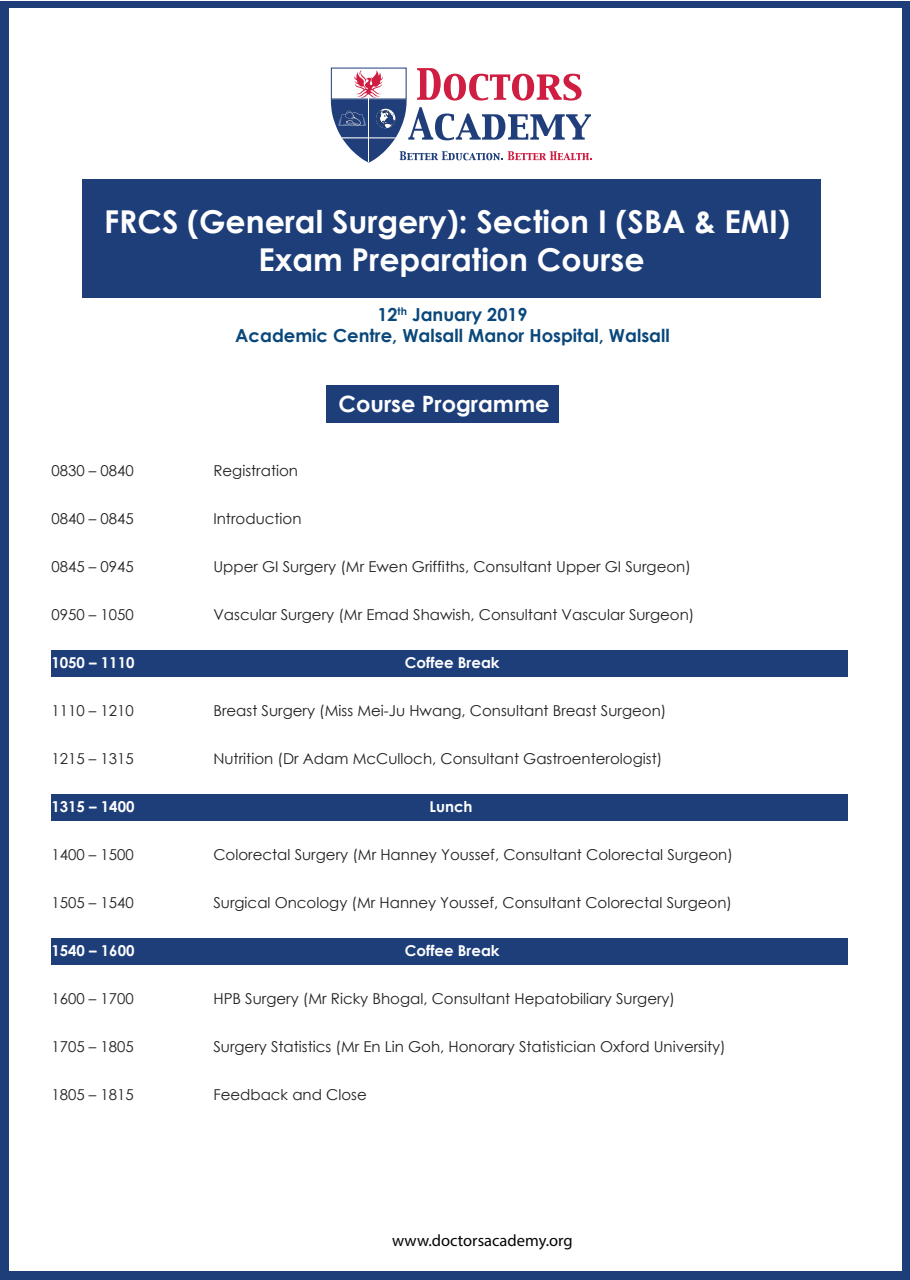
<style>
.page{position:relative;width:910px;height:1280px;background:#fff}
.page>*{position:absolute;margin:0;border:0;box-sizing:border-box;transform-origin:0 0}
.t1{font:700 31.5px/37.8px "Century Gothic";color:#fff;text-align:center}
.t2{font:700 22.5px "Century Gothic";color:#fff}
.t3{font:700 18px/21.6px "Century Gothic";color:#0a487b;text-align:center}
.t4{font:16.5px "Myriad Pro";color:#050504}
.t5{font:15px "Century Gothic";color:#231f20}
.t6{font:700 15px "Century Gothic";color:#fff}
</style>
<div class="page">
<div style="left:0;top:1px;width:910px;height:1279px;background:#1e3e7a"></div>
<div style="left:9px;top:9px;width:892px;height:1262px;background:#fff"></div>
<div style="left:82px;top:180px;width:738px;height:118px;background:#1e3e7a"></div>
<div style="left:327px;top:385px;width:232px;height:38px;background:#1e3e7a"></div>
<svg style="left:331px;top:68px;width:261px;height:94px"></svg>
<div style="left:51px;top:651px;width:797px;height:26px;background:#1e3e7a"></div>
<div style="left:51px;top:795px;width:797px;height:26px;background:#1e3e7a"></div>
<div style="left:51px;top:939px;width:797px;height:26px;background:#1e3e7a"></div>
<h1 class="t1" style="left:104px;top:201px;width:688px">FRCS (General Surgery): Section I (SBA &amp; EMI)<br>Exam Preparation Course</h1>
<p class="t3" style="left:235px;top:302px;width:436px">12<sup>th</sup> January 2019<br>Academic Centre, Walsall Manor Hospital, Walsall</p>
<h2 class="t2" style="left:339px;top:387px;width:213px">Course Programme</h2>
<p class="t5" style="left:51px;top:460px;width:84px">0830 – 0840</p>
<p class="t5" style="left:213px;top:460px;width:86px">Registration</p>
<p class="t5" style="left:51px;top:508px;width:84px">0840 – 0845</p>
<p class="t5" style="left:213px;top:508px;width:90px">Introduction</p>
<p class="t5" style="left:51px;top:556px;width:84px">0845 – 0945</p>
<p class="t5" style="left:213px;top:556px;width:479px">Upper GI Surgery (Mr Ewen Griffiths, Consultant Upper GI Surgeon)</p>
<p class="t5" style="left:51px;top:604px;width:84px">0950 – 1050</p>
<p class="t5" style="left:213px;top:604px;width:483px">Vascular Surgery (Mr Emad Shawish, Consultant Vascular Surgeon)</p>
<p class="t6" style="left:51px;top:651px;width:85px">1050 – 1110</p>
<p class="t6" style="left:405px;top:651px;width:96px">Coffee Break</p>
<p class="t5" style="left:51px;top:700px;width:84px">1110 – 1210</p>
<p class="t5" style="left:213px;top:700px;width:454px">Breast Surgery (Miss Mei-Ju Hwang, Consultant Breast Surgeon)</p>
<p class="t5" style="left:51px;top:748px;width:84px">1215 – 1315</p>
<p class="t5" style="left:213px;top:748px;width:450px">Nutrition (Dr Adam McCulloch, Consultant Gastroenterologist)</p>
<p class="t6" style="left:51px;top:795px;width:85px">1315 – 1400</p>
<p class="t6" style="left:429px;top:795px;width:45px">Lunch</p>
<p class="t5" style="left:51px;top:844px;width:84px">1400 – 1500</p>
<p class="t5" style="left:213px;top:844px;width:521px">Colorectal Surgery (Mr Hanney Youssef, Consultant Colorectal Surgeon)</p>
<p class="t5" style="left:51px;top:892px;width:84px">1505 – 1540</p>
<p class="t5" style="left:213px;top:892px;width:520px">Surgical Oncology (Mr Hanney Youssef, Consultant Colorectal Surgeon)</p>
<p class="t6" style="left:51px;top:939px;width:85px">1540 – 1600</p>
<p class="t6" style="left:405px;top:939px;width:96px">Coffee Break</p>
<p class="t5" style="left:51px;top:988px;width:84px">1600 – 1700</p>
<p class="t5" style="left:213px;top:988px;width:463px">HPB Surgery (Mr Ricky Bhogal, Consultant Hepatobiliary Surgery)</p>
<p class="t5" style="left:51px;top:1036px;width:84px">1705 – 1805</p>
<p class="t5" style="left:213px;top:1036px;width:514px">Surgery Statistics (Mr En Lin Goh, Honorary Statistician Oxford University)</p>
<p class="t5" style="left:51px;top:1084px;width:84px">1805 – 1815</p>
<p class="t5" style="left:213px;top:1084px;width:155px">Feedback and Close</p>
<p class="t4" style="left:392px;top:1230px;width:182px">www.doctorsacademy.org</p>
</div>
